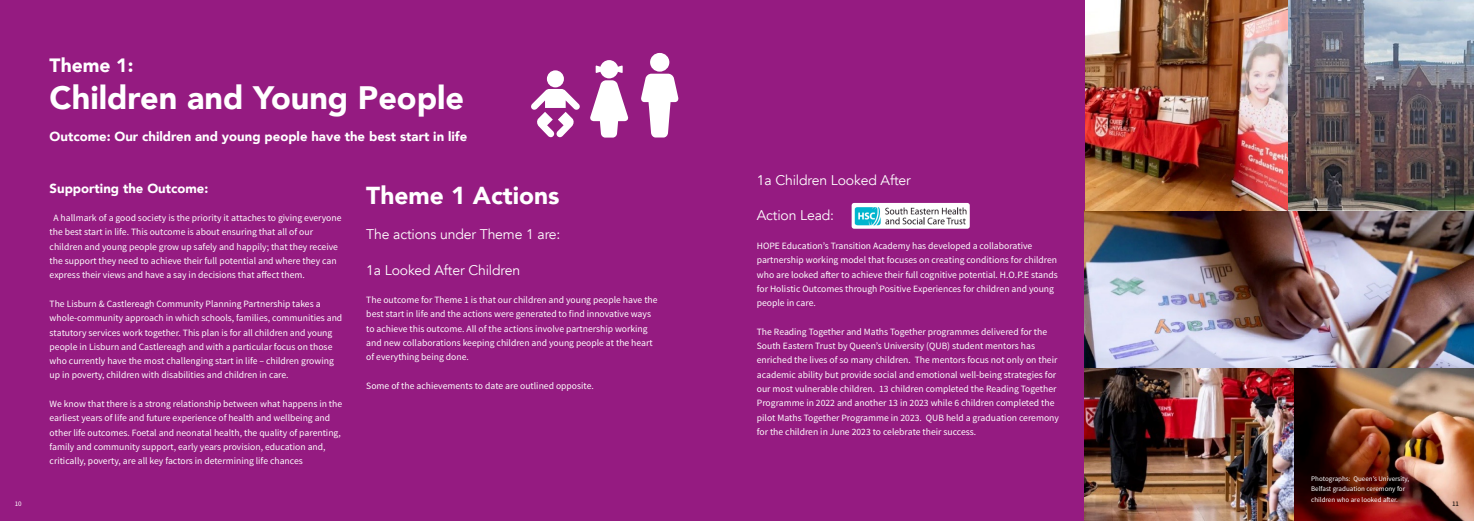
<style>
.page{position:relative;width:1474px;height:521px;background:#fff}
.page>*{position:absolute;margin:0;border:0;box-sizing:border-box;transform-origin:0 0}
.t1{font:900 32.38px "Avenir";color:#fff}
.t2{font:900 24.5px "Avenir";color:#fff}
.t3{font:900 19.25px "Avenir";color:#fff}
.t4{font:14px "Avenir";letter-spacing:-.01em;color:#fff}
.t5{font:900 13.12px "Avenir";color:#fff}
.t6{font:9.62px/14.3px "Source Sans Pro";color:#fff}
.t7{font:7px/10.5px "Source Sans Pro";color:#fff}
.t8{font:7px "Source Sans Pro";color:#000}
</style>
<div class="page">
<div style="left:0;top:0;width:1091px;height:521px;background:#951b81"></div>
<img style="left:1084px;top:210px;width:389px;height:159px">
<img style="left:1085px;top:0;width:203px;height:211px">
<img style="left:1288px;top:0;width:185px;height:211px">
<img style="left:1084px;top:369px;width:210px;height:152px">
<img style="left:1294px;top:369px;width:179px;height:152px">
<svg style="left:531px;top:70px;width:49px;height:68px"></svg>
<svg style="left:641px;top:53px;width:37px;height:84px"></svg>
<svg style="left:590px;top:60px;width:38px;height:78px"></svg>
<div style="left:851px;top:203px;width:118px;height:26px;background:#fff;border-radius:2px"></div>
<img style="left:854px;top:207px;width:113px;height:19px">
<h3 class="t3" style="left:50px;top:49px;width:85px">Theme 1:</h3>
<h1 class="t1" style="left:50px;top:70px;width:416px">Children and Young People</h1>
<h3 class="t5" style="left:50px;top:125px;width:419px">Outcome: Our children and young people have the best start in life</h3>
<h3 class="t5" style="left:50px;top:177px;width:160px">Supporting the Outcome:</h3>
<p class="t6" style="left:50px;top:211px;width:293px;text-indent:4px">A hallmark of a good society is the priority it attaches to giving everyone the best start in life. This outcome is about ensuring that all of our children and young people grow up safely and happily; that they receive the support they need to achieve their full potential and where they can express their views and have a say in decisions that affect them.</p>
<p class="t6" style="left:50px;top:297px;width:294px">The Lisburn &amp; Castlereagh Community Planning Partnership takes a whole-community approach in which schools, families, communities and statutory services work together. This plan is for all children and young people in Lisburn and Castlereagh and with a particular focus on those who currently have the most challenging start in life – children growing up in poverty, children with disabilities and children in care.</p>
<p class="t6" style="left:50px;top:397px;width:294px">We know that there is a strong relationship between what happens in the earliest years of life and future experience of health and wellbeing and other life outcomes. Foetal and neonatal health, the quality of parenting, family and community support, early years provision, education and, critically, poverty, are all key factors in determining life chances</p>
<h2 class="t2" style="left:366px;top:174px;width:195px">Theme 1 Actions</h2>
<h3 class="t4" style="left:366px;top:226px;width:196px">The actions under Theme 1 are:</h3>
<h3 class="t4" style="left:366px;top:261px;width:155px">1a Looked After Children</h3>
<p class="t6" style="left:366px;top:293px;width:293px">The outcome for Theme 1 is that our children and young people have the best start in life and the actions were generated to find innovative ways to achieve this outcome. All of the actions involve partnership working and new collaborations keeping children and young people at the heart of everything being done.</p>
<p class="t6" style="left:366px;top:379px;width:229px">Some of the achievements to date are outlined opposite.</p>
<h3 class="t4" style="left:756px;top:172px;width:155px">1a Children Looked After</h3>
<h3 class="t4" style="left:756px;top:207px;width:79px">Action Lead:</h3>
<p class="t6" style="left:756px;top:239px;width:302px">HOPE Education’s Transition Academy has developed a collaborative partnership working model that focuses on creating conditions for children who are looked after to achieve their full cognitive potential. H.O.P.E stands for Holistic Outcomes through Positive Experiences for children and young people in care.</p>
<p class="t6" style="left:756px;top:325px;width:304px">The Reading Together and Maths Together programmes delivered for the South Eastern Trust by Queen’s University (QUB) student mentors has enriched the lives of so many children. The mentors focus not only on their academic ability but provide social and emotional well-being strategies for our most vulnerable children. 13 children completed the Reading Together Programme in 2022 and another 13 in 2023 while 6 children completed the pilot Maths Together Programme in 2023. QUB held a graduation ceremony for the children in June 2023 to celebrate their success.</p>
<p class="t7" style="left:1311px;top:473px;width:100px">Photographs: Queen’s University,<br>Belfast graduation ceremony for children who are looked after.</p>
<p class="t7" style="left:15px;top:499px;width:8px">10</p>
<p class="t8" style="left:1451px;top:499px;width:8px">11</p>
</div>
